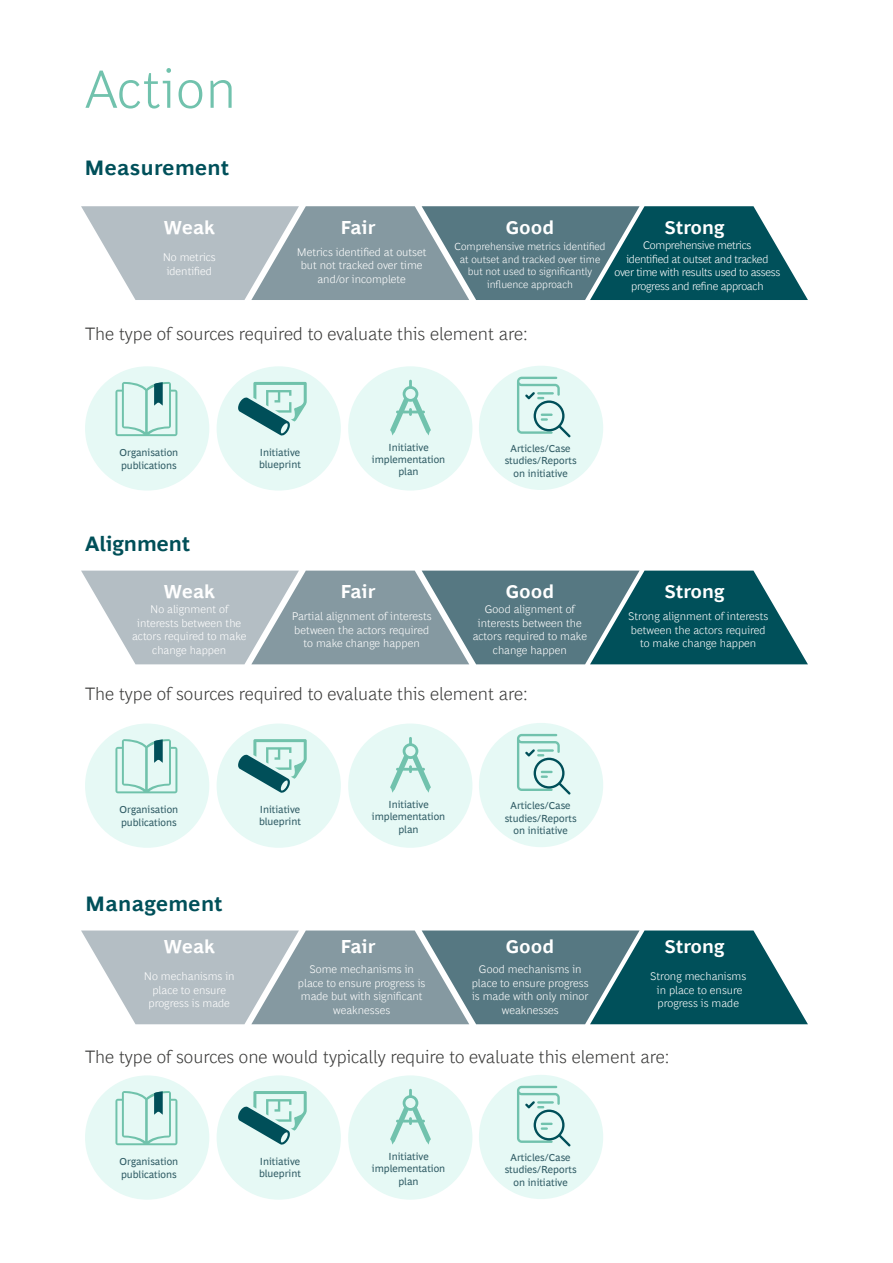
<style>
.page{position:relative;width:893px;height:1263px;background:#fff}
.page>*{position:absolute;margin:0;border:0;box-sizing:border-box;transform-origin:0 0}
.t1{font:300 54px "Henderson BCG Sans";letter-spacing:.02em;color:#71c2ad}
.t2{font:700 21px "Henderson BCG Sans";letter-spacing:.02em;color:#00505a}
.t3{font:700 21px "Henderson BCG Sans";color:#004f58}
.t4{font:700 18.9px "Henderson BCG Sans";letter-spacing:.01em;color:#fff}
.t5{font:300 18px "Henderson BCG Sans";color:#3c3c3b}
.t6{font:300 11.25px/13.5px "Henderson BCG Sans";color:#fff;text-align:center}
.t7{font:300 11.25px/13.5px "Henderson BCG Sans";letter-spacing:-.025em;color:#fff;text-align:center}
.t8{font:300 10.5px/12.6px "Henderson BCG Sans";color:#fff;text-align:center}
.t9{font:10.35px/12.5px "Henderson BCG Sans";color:#305c65}
</style>
<div class="page">
<svg style="left:81px;top:571px;width:727px;height:93px;background:#73939b"></svg>
<svg style="left:81px;top:206px;width:727px;height:94px;background:#73939b"></svg>
<svg style="left:81px;top:930px;width:727px;height:94px;background:#74949b"></svg>
<div style="left:479px;top:366px;width:124px;height:124px;background:#e6f9f5;border-radius:50%"></div>
<div style="left:479px;top:723px;width:124px;height:124px;background:#e6f9f5;border-radius:50%"></div>
<div style="left:479px;top:1075px;width:124px;height:124px;background:#e6f9f5;border-radius:50%"></div>
<div style="left:348px;top:366px;width:124px;height:125px;background:#e6f9f5;border-radius:50%"></div>
<div style="left:348px;top:723px;width:124px;height:125px;background:#e6f9f5;border-radius:50%"></div>
<div style="left:348px;top:1075px;width:124px;height:125px;background:#e6f9f5;border-radius:50%"></div>
<div style="left:217px;top:366px;width:124px;height:125px;background:#e6f9f5;border-radius:50%"></div>
<div style="left:217px;top:723px;width:124px;height:125px;background:#e6f9f5;border-radius:50%"></div>
<div style="left:217px;top:1075px;width:124px;height:125px;background:#e6f9f5;border-radius:50%"></div>
<div style="left:85px;top:366px;width:124px;height:125px;background:#e6f9f5;border-radius:50%"></div>
<div style="left:85px;top:723px;width:124px;height:125px;background:#e6f9f5;border-radius:50%"></div>
<div style="left:85px;top:1075px;width:124px;height:125px;background:#e6f9f5;border-radius:50%"></div>
<svg style="left:115px;top:382px;width:62px;height:54px"></svg>
<svg style="left:115px;top:739px;width:62px;height:54px"></svg>
<svg style="left:115px;top:1091px;width:62px;height:54px"></svg>
<svg style="left:238px;top:382px;width:69px;height:54px"></svg>
<svg style="left:238px;top:739px;width:69px;height:54px"></svg>
<svg style="left:238px;top:1091px;width:69px;height:54px"></svg>
<svg style="left:390px;top:380px;width:41px;height:55px"></svg>
<svg style="left:390px;top:737px;width:41px;height:56px"></svg>
<svg style="left:390px;top:1089px;width:41px;height:55px"></svg>
<svg style="left:517px;top:377px;width:54px;height:60px"></svg>
<svg style="left:517px;top:734px;width:54px;height:60px"></svg>
<svg style="left:517px;top:1086px;width:54px;height:60px"></svg>
<h1 class="t1" style="left:85px;top:50px;width:153px">Action</h1>
<h2 class="t2" style="left:84px;top:152px;width:146px">Measurement</h2>
<h3 class="t4" style="left:164px;top:213px;width:53px">Weak</h3>
<h3 class="t4" style="left:340px;top:213px;width:37px">Fair</h3>
<h3 class="t4" style="left:506px;top:213px;width:50px">Good</h3>
<h3 class="t4" style="left:665px;top:213px;width:61px">Strong</h3>
<p class="t6" style="left:297px;top:244px;width:131px">Metrics identified at outset but not tracked over time and/or incomplete</p>
<p class="t7" style="left:614px;top:237px;width:167px">Comprehensive metrics<br>identified at outset and tracked<br>over time with results used to assess progress and refine approach</p>
<p class="t6" style="left:163px;top:250px;width:55px">No metrics identified</p>
<p class="t8" style="left:454px;top:239px;width:153px">Comprehensive metrics identified at outset and tracked over time but not used to significantly influence approach</p>
<h3 class="t5" style="left:85px;top:321px;width:444px">The type of sources required to evaluate this element are:</h3>
<p class="t9" style="left:120px;top:445px;width:60px">Organisation publications</p>
<h2 class="t3" style="left:85px;top:529px;width:106px">Alignment</h2>
<p class="t9" style="left:259px;top:445px;width:43px">Initiative blueprint</p>
<p class="t9" style="left:372px;top:440px;width:75px;text-align:center">Initiative implementation plan</p>
<p class="t9" style="left:505px;top:441px;width:73px;text-align:center">Articles/Case studies/Reports on initiative</p>
<h3 class="t4" style="left:164px;top:578px;width:53px">Weak</h3>
<h3 class="t4" style="left:340px;top:578px;width:37px">Fair</h3>
<h3 class="t4" style="left:506px;top:578px;width:50px">Good</h3>
<h3 class="t4" style="left:665px;top:578px;width:61px">Strong</h3>
<p class="t6" style="left:132px;top:602px;width:116px">No alignment of interests between the actors required to make change happen</p>
<p class="t6" style="left:473px;top:602px;width:116px">Good alignment of interests between the actors required to make change happen</p>
<p class="t6" style="left:292px;top:609px;width:141px">Partial alignment of interests between the actors required to make change happen</p>
<p class="t6" style="left:628px;top:609px;width:142px">Strong alignment of interests between the actors required to make change happen</p>
<h3 class="t5" style="left:85px;top:681px;width:444px">The type of sources required to evaluate this element are:</h3>
<p class="t9" style="left:120px;top:803px;width:60px">Organisation publications</p>
<h2 class="t2" style="left:85px;top:889px;width:139px">Management</h2>
<p class="t9" style="left:259px;top:802px;width:43px">Initiative blueprint</p>
<p class="t9" style="left:372px;top:797px;width:75px;text-align:center">Initiative implementation plan</p>
<p class="t9" style="left:505px;top:798px;width:73px;text-align:center">Articles/Case studies/Reports on initiative</p>
<h3 class="t4" style="left:164px;top:932px;width:53px">Weak</h3>
<h3 class="t4" style="left:340px;top:932px;width:37px">Fair</h3>
<h3 class="t4" style="left:506px;top:932px;width:50px">Good</h3>
<h3 class="t4" style="left:665px;top:932px;width:61px">Strong</h3>
<p class="t6" style="left:144px;top:968px;width:92px">No mechanisms in place to ensure progress is made</p>
<p class="t6" style="left:472px;top:962px;width:118px">Good mechanisms in place to ensure progress is made with only minor weaknesses</p>
<p class="t6" style="left:298px;top:962px;width:129px">Some mechanisms in place to ensure progress is made but with significant weaknesses</p>
<p class="t6" style="left:650px;top:968px;width:98px">Strong mechanisms in place to ensure progress is made</p>
<h3 class="t5" style="left:85px;top:1043px;width:586px">The type of sources one would typically require to evaluate this element are:</h3>
<p class="t9" style="left:120px;top:1155px;width:60px">Organisation publications</p>
<p class="t9" style="left:259px;top:1154px;width:43px">Initiative blueprint</p>
<p class="t9" style="left:372px;top:1149px;width:75px;text-align:center">Initiative implementation plan</p>
<p class="t9" style="left:505px;top:1150px;width:73px;text-align:center">Articles/Case studies/Reports on initiative</p>
</div>
